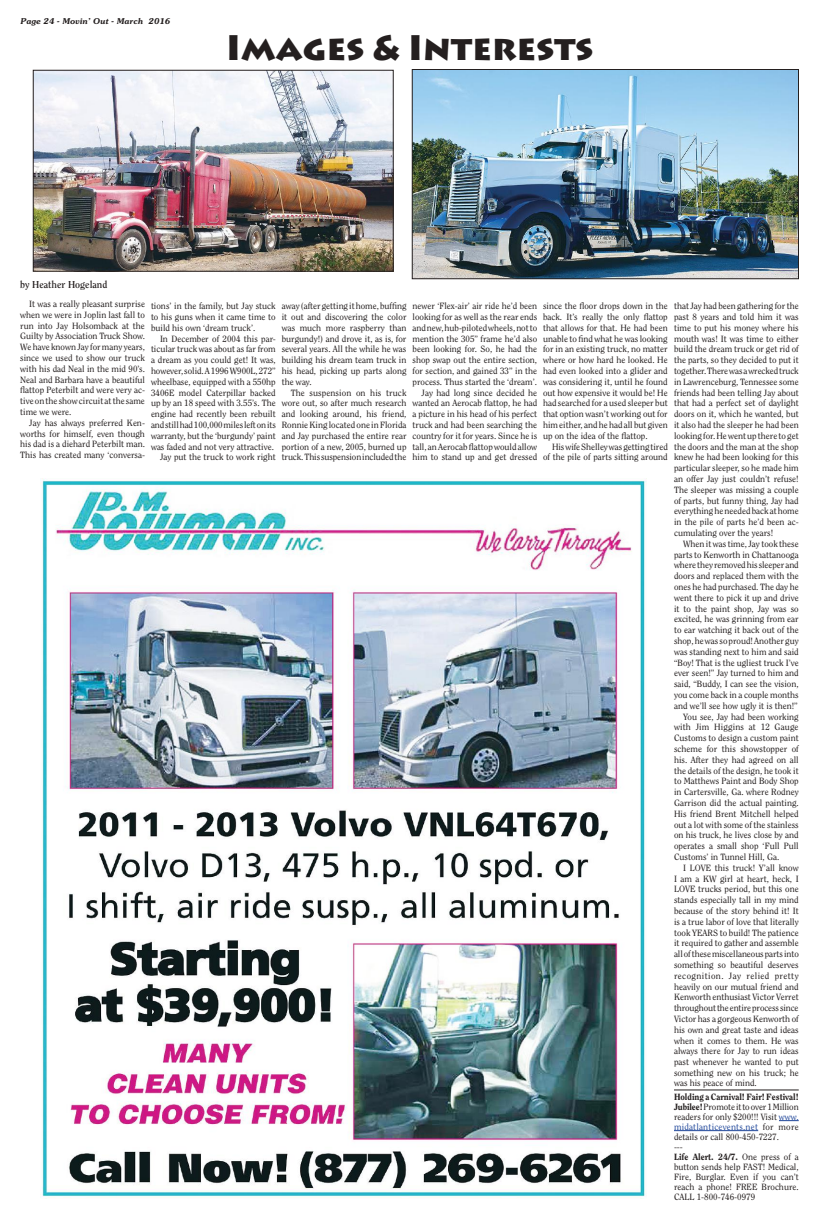
<style>
.page{position:relative;width:819px;height:1224px;background:#fff}
.page>*{position:absolute;margin:0;border:0;box-sizing:border-box;transform-origin:0 0}
.t1{font:900 35px "Lithos Pro";color:#241f1f}
.t2{font:700 10px "Clearface";color:#241f1f}
.t3{font:9px/10.8px "Clearface";color:#241f1f;text-align:justify}
.t4{font:9px "Clearface";letter-spacing:.045em;color:#241f1f}
.t5{font:italic 600 8px "Souvenir";color:#241f1f}
.s1{font-weight:800}
.s2{color:#20479a}
</style>
<div class="page">
<img style="left:35px;top:72px;width:357px;height:198px">
<div style="left:33px;top:70px;width:361px;height:202px;border:1px solid #241f1f"></div>
<img style="left:414px;top:71px;width:383px;height:206px">
<div style="left:412px;top:69px;width:387px;height:210px;border:1px solid #241f1f"></div>
<img style="left:40px;top:479px;width:606px;height:720px">
<hr style="left:674px;top:1090px;width:125px;height:1px;background:#241f1f">
<svg style="left:779px;top:1120px;width:20px;height:1px"></svg>
<hr style="left:674px;top:1130px;width:84px;height:1px;background:#20479a">
<p class="t5" style="left:20px;top:16px;width:151px">Page 24 - Movin’ Out - March 2016</p>
<h1 class="t1" style="left:226px;top:26px;width:369px">Images &amp; Interests</h1>
<p class="t2" style="left:20px;top:279px;width:89px">by Heather Hogeland</p>
<p class="t3" style="left:20px;top:298px;width:126px;text-indent:9px">It was a really pleasant surprise when we were in Joplin last fall to run into Jay Holsomback at the Guilty by Association Truck Show.<br>We have known Jay for many years, since we used to show our truck with his dad Neal in the mid 90’s.<br>Neal and Barbara have a beautiful flattop Peterbilt and were very ac&shy;tive on the show circuit at the same time we were.</p>
<p class="t3" style="left:20px;top:417px;width:126px;text-indent:9px">Jay has always preferred Ken&shy;worths for himself, even though his dad is a diehard Peterbilt man.<br>This has created many ‘conversa-</p>
<p class="t3" style="left:151px;top:301px;width:126px">tions’ in the family, but Jay stuck to his guns when it came time to build his own ‘dream truck’.</p>
<p class="t3" style="left:151px;top:333px;width:126px;text-align:right">In December of 2004 this par&shy;ticular truck was about as far from a dream as you could get! It was, however, solid. A 1996 W900L, 272” wheelbase, equipped with a 550hp<br>3406E model Caterpillar backed up by an 18 speed with 3.55’s. The engine had recently been rebuilt and still had 100,000 miles left on its warranty, but the ‘burgundy’ paint was faded and not very attractive.<br>Jay put the truck to work right</p>
<p class="t3" style="left:282px;top:301px;width:126px">away (after getting it home, buffing it out and discovering the color was much more raspberry than burgundy!) and drove it, as is, for several years. All the while he was building his dream team truck in his head, picking up parts along the way.</p>
<p class="t3" style="left:282px;top:387px;width:126px;text-indent:9px">The suspension on his truck wore out, so after much research and looking around, his friend, Ronnie King located one in Florida and Jay purchased the entire rear portion of a new, 2005, burned up truck. This suspension included the</p>
<p class="t3" style="left:413px;top:301px;width:126px;text-align:right">newer ‘Flex-air’ air ride he’d been looking for as well as the rear ends and new, hub-piloted wheels, not to mention the 305” frame he’d also been looking for. So, he had the shop swap out the entire section, for section, and gained 33” in the process. Thus started the ‘dream’.<br>Jay had long since decided he wanted an Aerocab flattop, he had a picture in his head of his perfect truck and had been searching the country for it for years. Since he is tall, an Aerocab flattop would allow him to stand up and get dressed</p>
<p class="t3" style="left:543px;top:301px;width:126px">since the floor drops down in the back. It’s really the only flattop that allows for that. He had been unable to find what he was looking for in an existing truck, no matter where or how hard he looked. He had even looked into a glider and was considering it, until he found out how expensive it would be! He had searched for a used sleeper but that option wasn’t working out for him either, and he had all but given up on the idea of the flattop.</p>
<p class="t3" style="left:674px;top:301px;width:126px">that Jay had been gathering for the past 8 years and told him it was time to put his money where his mouth was! It was time to either build the dream truck or get rid of the parts, so they decided to put it together. There was a wrecked truck in Lawrenceburg, Tennessee some friends had been telling Jay about that had a perfect set of daylight doors on it, which he wanted, but it also had the sleeper he had been looking for. He went up there to get the doors and the man at the shop knew he had been looking for this particular sleeper, so he made him an offer Jay just couldn’t refuse!<br>The sleeper was missing a couple of parts, but funny thing, Jay had everything he needed back at home in the pile of parts he’d been ac&shy;cumulating over the years!</p>
<p class="t3" style="left:683px;top:538px;width:117px">When it was time, Jay took these</p>
<p class="t3" style="left:674px;top:549px;width:126px">parts to Kenworth in Chattanooga</p>
<p class="t3" style="left:674px;top:560px;width:126px">where they removed his sleeper and</p>
<p class="t3" style="left:674px;top:571px;width:126px">doors and replaced them with the</p>
<p class="t3" style="left:674px;top:581px;width:126px">ones he had purchased. The day he</p>
<p class="t3" style="left:674px;top:592px;width:126px">went there to pick it up and drive</p>
<p class="t3" style="left:674px;top:603px;width:126px">it to the paint shop, Jay was so</p>
<p class="t3" style="left:674px;top:614px;width:126px">excited, he was grinning from ear</p>
<p class="t3" style="left:674px;top:625px;width:126px">to ear watching it back out of the</p>
<p class="t3" style="left:674px;top:635px;width:126px">shop, he was so proud! Another guy</p>
<p class="t3" style="left:674px;top:646px;width:126px">was standing next to him and said</p>
<p class="t3" style="left:674px;top:657px;width:126px">“Boy! That is the ugliest truck I’ve</p>
<p class="t3" style="left:674px;top:668px;width:126px">ever seen!” Jay turned to him and</p>
<p class="t3" style="left:674px;top:679px;width:126px">said, “Buddy, I can see the vision,</p>
<p class="t3" style="left:674px;top:689px;width:126px">you come back in a couple months</p>
<p class="t3" style="left:674px;top:700px;width:125px">and we’ll see how ugly it is then!”</p>
<p class="t3" style="left:683px;top:711px;width:117px">You see, Jay had been working</p>
<p class="t3" style="left:674px;top:722px;width:126px">with Jim Higgins at 12 Gauge</p>
<p class="t3" style="left:674px;top:733px;width:126px">Customs to design a custom paint</p>
<p class="t3" style="left:674px;top:743px;width:126px">scheme for this showstopper of</p>
<p class="t3" style="left:674px;top:754px;width:126px">his. After they had agreed on all</p>
<p class="t3" style="left:674px;top:765px;width:126px">the details of the design, he took it</p>
<p class="t3" style="left:674px;top:776px;width:126px">to Matthews Paint and Body Shop</p>
<p class="t3" style="left:674px;top:787px;width:126px">in Cartersville, Ga. where Rodney</p>
<p class="t3" style="left:674px;top:797px;width:126px">Garrison did the actual painting.</p>
<p class="t3" style="left:674px;top:808px;width:126px">His friend Brent Mitchell helped</p>
<p class="t3" style="left:674px;top:819px;width:126px">out a lot with some of the stainless</p>
<p class="t3" style="left:674px;top:830px;width:126px">on his truck, he lives close by and</p>
<p class="t3" style="left:674px;top:841px;width:126px">operates a small shop ‘Full Pull</p>
<p class="t3" style="left:674px;top:851px;width:107px">Customs’ in Tunnel Hill, Ga.</p>
<p class="t3" style="left:683px;top:862px;width:117px">I LOVE this truck! Y’all know</p>
<p class="t3" style="left:674px;top:873px;width:126px">I am a KW girl at heart, heck, I</p>
<p class="t3" style="left:674px;top:884px;width:126px">LOVE trucks period, but this one</p>
<p class="t3" style="left:674px;top:895px;width:126px">stands especially tall in my mind</p>
<p class="t3" style="left:674px;top:905px;width:126px">because of the story behind it! It</p>
<p class="t3" style="left:674px;top:916px;width:126px">is a true labor of love that literally</p>
<p class="t3" style="left:674px;top:927px;width:126px">took YEARS to build! The patience</p>
<p class="t3" style="left:674px;top:938px;width:126px">it required to gather and assemble</p>
<p class="t3" style="left:674px;top:949px;width:126px">all of these miscellaneous parts into</p>
<p class="t3" style="left:674px;top:959px;width:126px">something so beautiful deserves</p>
<p class="t4" style="left:674px;top:970px;width:126px">recognition. Jay relied pretty</p>
<p class="t3" style="left:674px;top:981px;width:126px">heavily on our mutual friend and</p>
<p class="t3" style="left:674px;top:992px;width:126px">Kenworth enthusiast Victor Verret</p>
<p class="t3" style="left:674px;top:1003px;width:126px">throughout the entire process since</p>
<p class="t3" style="left:674px;top:1013px;width:126px">Victor has a gorgeous Kenworth of</p>
<p class="t3" style="left:674px;top:1024px;width:126px">his own and great taste and ideas</p>
<p class="t3" style="left:674px;top:1035px;width:126px">when it comes to them. He was</p>
<p class="t3" style="left:674px;top:1046px;width:126px">always there for Jay to run ideas</p>
<p class="t3" style="left:674px;top:1057px;width:126px">past whenever he wanted to put</p>
<p class="t3" style="left:674px;top:1067px;width:126px">something new on his truck; he</p>
<p class="t3" style="left:674px;top:1077px;width:84px">was his peace of mind.</p>
<p class="t3" style="left:674px;top:1092px;width:126px;line-height:10px;text-align:left"><span class="s1">Holding a Carnival! Fair! Festival!<br>Jubilee!</span> Promote it to over 1 Million readers for only $200!!! Visit <span class="s2">www. midatlanticevents.net</span> for more details or call 800-450-7227.<br>---<br><span class="s1">Life Alert. 24/7.</span> One press of a button sends help FAST! Medical,<br>Fire, Burglar. Even if you can’t reach a phone! FREE Brochure.<br>CALL 1-800-746-0979</p>
<p class="t3" style="left:543px;top:441px;width:126px;text-align:right">His wife Shelley was getting tired of the pile of parts sitting around</p>
</div>
